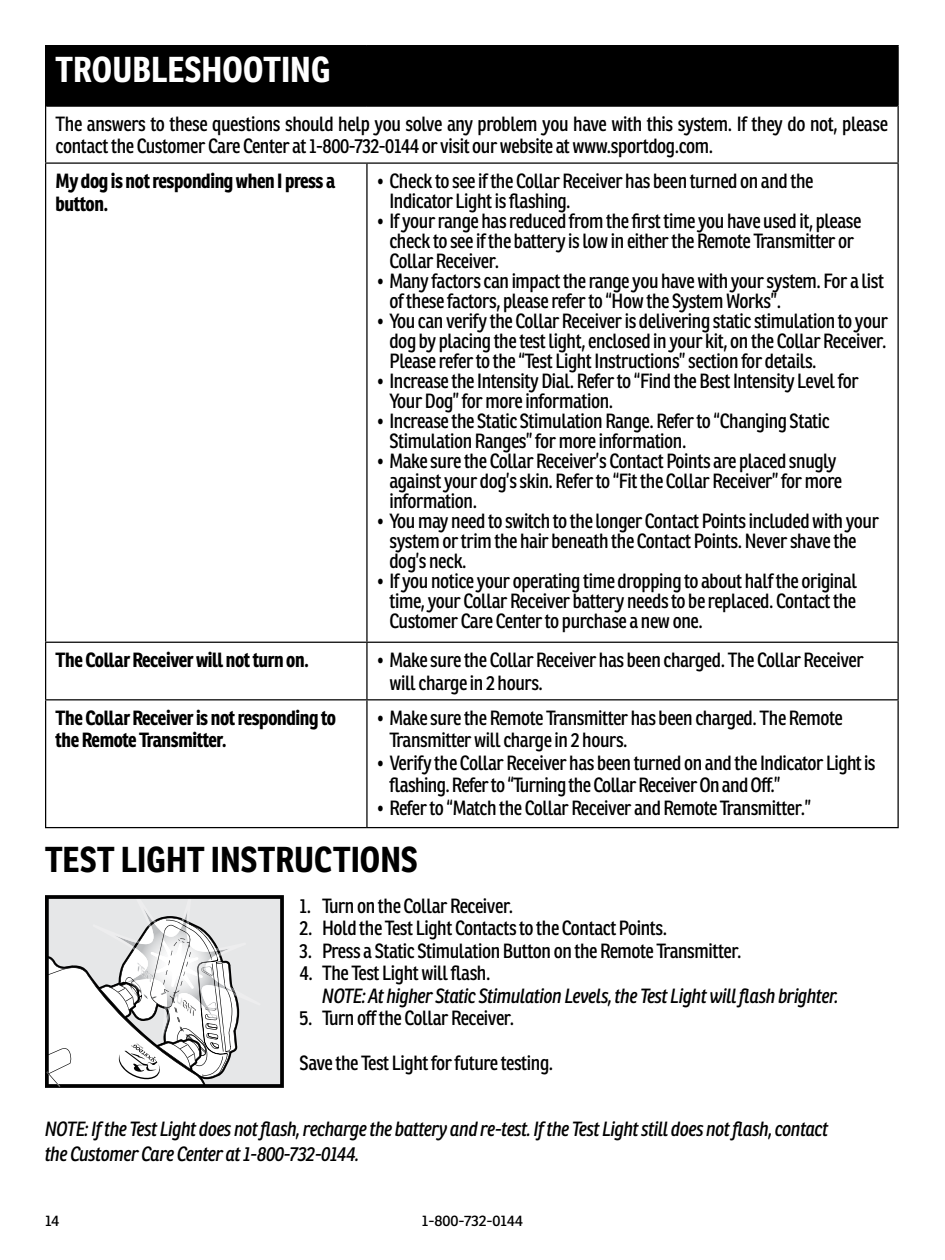
<style>
.page{position:relative;width:945px;height:1260px;background:#fff}
.page>*{position:absolute;margin:0;border:0;box-sizing:border-box;transform-origin:0 0}
.t1{font:700 35px "Ronnia Cond";color:#000}
.t2{font:700 35px "Ronnia Cond";color:#fff}
.t3{font:20px/20px "Ronnia Cond";letter-spacing:-.02em;color:#000}
.t4{font:italic 20px/25px "Ronnia Cond";letter-spacing:-.02em;color:#000}
.t5{font:700 20px/22.5px "Ronnia Cond";letter-spacing:-.02em;color:#000}
.t6{font:15px "Ronnia";color:#000}
</style>
<div class="page">
<div style="left:46px;top:46px;width:852px;height:60px;background:#000"></div>
<hr style="left:46px;top:104px;width:321px;height:3px;background:#000">
<hr style="left:367px;top:104px;width:531px;height:3px;background:#000">
<hr style="left:898px;top:700px;width:1px;height:127px;background:#000">
<hr style="left:367px;top:827px;width:532px;height:1px;background:#000">
<hr style="left:45px;top:162px;width:322px;height:2px;background:#000">
<hr style="left:367px;top:162px;width:532px;height:2px;background:#000">
<hr style="left:898px;top:164px;width:1px;height:478px;background:#000">
<hr style="left:45px;top:642px;width:322px;height:1px;background:#000">
<hr style="left:367px;top:642px;width:532px;height:1px;background:#000">
<hr style="left:898px;top:643px;width:1px;height:56px;background:#000">
<hr style="left:45px;top:699px;width:322px;height:1px;background:#000">
<hr style="left:367px;top:699px;width:532px;height:1px;background:#000">
<hr style="left:45px;top:45px;width:322px;height:1px;background:#000">
<hr style="left:45px;top:46px;width:1px;height:60px;background:#000">
<hr style="left:367px;top:45px;width:532px;height:1px;background:#000">
<hr style="left:898px;top:46px;width:1px;height:60px;background:#000">
<hr style="left:45px;top:106px;width:1px;height:56px;background:#000">
<hr style="left:898px;top:106px;width:1px;height:56px;background:#000">
<hr style="left:45px;top:164px;width:1px;height:478px;background:#000">
<hr style="left:366px;top:164px;width:2px;height:478px;background:#000">
<hr style="left:45px;top:643px;width:1px;height:56px;background:#000">
<hr style="left:366px;top:643px;width:2px;height:56px;background:#000">
<hr style="left:45px;top:700px;width:1px;height:127px;background:#000">
<hr style="left:366px;top:700px;width:2px;height:127px;background:#000">
<hr style="left:45px;top:827px;width:322px;height:1px;background:#000">
<svg style="left:45px;top:895px;width:239px;height:193px"></svg>
<img style="left:130px;top:962px;width:83px;height:35px">
<h1 class="t2" style="left:56px;top:47px;width:276px">TROUBLESHOOTING</h1>
<p class="t3" style="left:56px;top:112px;width:834px;line-height:22.5px">The answers to these questions should help you solve any problem you have with this system. If they do not, please contact the Customer Care Center at 1-800-732-0144 or visit our website at www.sportdog.com.</p>
<p class="t5" style="left:56px;top:170px;width:281px">My dog is not responding when I press a button.</p>
<p class="t3" style="left:389px;top:171px;width:426px;text-indent:-13px">• Check to see if the Collar Receiver has been turned on and the<br>Indicator Light is flashing.</p>
<p class="t3" style="left:389px;top:211px;width:474px;text-indent:-13px">• If your range has reduced from the first time you have used it, please check to see if the battery is low in either the Remote Transmitter or<br>Collar Receiver.</p>
<p class="t3" style="left:389px;top:271px;width:496px;text-indent:-12px">• Many factors can impact the range you have with your system. For a list of these factors, please refer to “How the System Works”.</p>
<p class="t3" style="left:389px;top:311px;width:500px;text-align:justify;text-indent:-12px">• You can verify the Collar Receiver is delivering static stimulation to your dog by placing the test light, enclosed in your kit, on the Collar Receiver.<br>Please refer to the “Test Light Instructions” section for details.</p>
<p class="t3" style="left:389px;top:371px;width:471px;text-indent:-12px">• Increase the Intensity Dial. Refer to “Find the Best Intensity Level for<br>Your Dog” for more information.</p>
<p class="t3" style="left:389px;top:411px;width:442px;text-indent:-13px">• Increase the Static Stimulation Range. Refer to “Changing Static<br>Stimulation Ranges” for more information.</p>
<p class="t3" style="left:389px;top:451px;width:454px;text-indent:-12px">• Make sure the Collar Receiver’s Contact Points are placed snugly against your dog’s skin. Refer to “Fit the Collar Receiver” for more information.</p>
<p class="t3" style="left:389px;top:511px;width:491px;text-indent:-12px">• You may need to switch to the longer Contact Points included with your system or trim the hair beneath the Contact Points. Never shave the dog’s neck.</p>
<p class="t3" style="left:389px;top:571px;width:469px;text-align:justify;text-indent:-12px">• If you notice your operating time dropping to about half the original time, your Collar Receiver battery needs to be replaced. Contact the Customer Care Center to purchase a new one.</p>
<p class="t5" style="left:56px;top:649px;width:255px">The Collar Receiver will not turn on.</p>
<p class="t3" style="left:389px;top:649px;width:476px;line-height:22.5px;text-indent:-12px">• Make sure the Collar Receiver has been charged. The Collar Receiver will charge in 2 hours.</p>
<p class="t5" style="left:56px;top:706px;width:282px">The Collar Receiver is not responding to the Remote Transmitter.</p>
<p class="t3" style="left:389px;top:706px;width:455px;line-height:22.5px;text-indent:-12px">• Make sure the Remote Transmitter has been charged. The Remote<br>Transmitter will charge in 2 hours.</p>
<p class="t3" style="left:389px;top:751px;width:488px;line-height:22.5px;text-indent:-12px">• Verify the Collar Receiver has been turned on and the Indicator Light is flashing. Refer to “Turning the Collar Receiver On and Off.”</p>
<p class="t3" style="left:377px;top:798px;width:436px">• Refer to “Match the Collar Receiver and Remote Transmitter.”</p>
<h1 class="t1" style="left:45px;top:837px;width:374px">TEST LIGHT INSTRUCTIONS</h1>
<p class="t3" style="left:300px;top:896px;width:215px">1. Turn on the Collar Receiver.</p>
<p class="t3" style="left:300px;top:918px;width:369px">2. Hold the Test Light Contacts to the Contact Points.</p>
<p class="t3" style="left:300px;top:941px;width:444px">3. Press a Static Stimulation Button on the Remote Transmitter.</p>
<p class="t3" style="left:300px;top:963px;width:192px">4. The Test Light will flash.</p>
<p class="t4" style="left:322px;top:983px;width:518px">NOTE: At higher Static Stimulation Levels, the Test Light will flash brighter.</p>
<p class="t3" style="left:300px;top:1008px;width:216px">5. Turn off the Collar Receiver.</p>
<p class="t3" style="left:300px;top:1053px;width:255px">Save the Test Light for future testing.</p>
<p class="t4" style="left:45px;top:1116px;width:785px">NOTE: If the Test Light does not flash, recharge the battery and re-test. If the Test Light still does not flash, contact the Customer Care Center at 1-800-732-0144.</p>
<p class="t6" style="left:45px;top:1211px;width:16px">14</p>
<p class="t6" style="left:422px;top:1211px;width:103px">1-800-732-0144</p>
</div>
